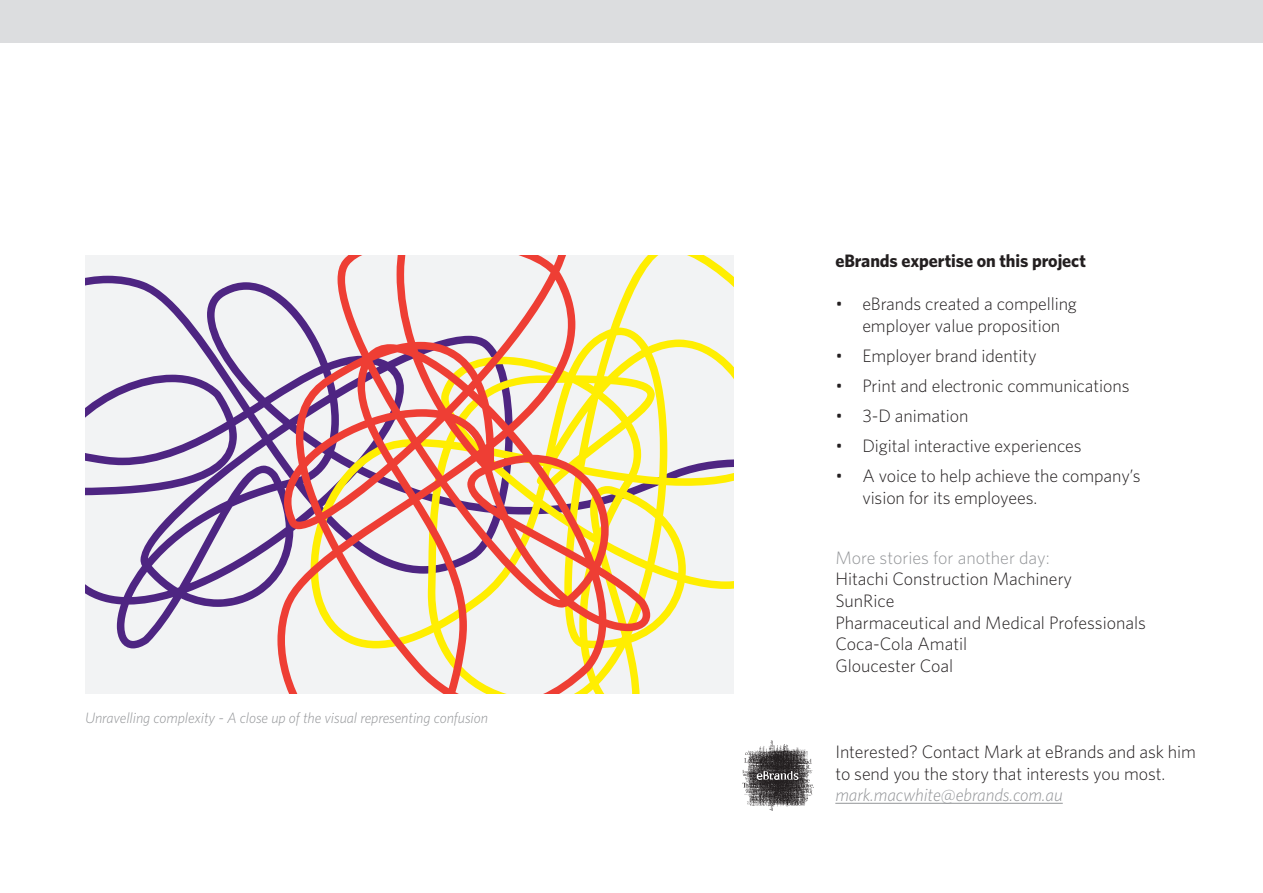
<style>
.page{position:relative;width:1263px;height:893px;background:#fff}
.page>*{position:absolute;margin:0;border:0;box-sizing:border-box;transform-origin:0 0}
.t1{font:300 18px/21.6px "Whitney";letter-spacing:-.005em;color:#231f20}
.t2{font:700 18px "Whitney";letter-spacing:-.005em;color:#231f20}
.t3{font:300 18px "Whitney";color:#939598}
.t4{font:italic 300 15px "Whitney";letter-spacing:-.005em;color:#939598}
.s1{font-style:italic;color:#939598}
</style>
<div class="page">
<hr style="left:835px;top:803px;width:228px;height:1px;background:#939598">
<div style="left:0;top:0;width:1263px;height:43px;background:#dcdddf"></div>
<div style="left:85px;top:255px;width:648px;height:439px;background:#f2f3f4"></div>
<svg style="left:85px;top:276px;width:192px;height:372px"></svg>
<svg style="left:650px;top:255px;width:83px;height:379px"></svg>
<svg style="left:277px;top:255px;width:373px;height:439px"></svg>
<img style="left:742px;top:740px;width:71px;height:70px">
<p class="t4" style="left:85px;top:708px;width:404px">Unravelling complexity - A close up of the visual representing confusion</p>
<p class="t2" style="left:835px;top:248px;width:252px">eBrands expertise on this project</p>
<p class="t1" style="left:835px;top:292px;width:243px;text-align:center">• eBrands created a compelling employer value proposition</p>
<p class="t1" style="left:835px;top:344px;width:203px">• Employer brand identity</p>
<p class="t1" style="left:835px;top:374px;width:296px">• Print and electronic communications</p>
<p class="t1" style="left:835px;top:404px;width:135px">• 3-D animation</p>
<p class="t1" style="left:835px;top:434px;width:248px">• Digital interactive experiences</p>
<p class="t1" style="left:862px;top:464px;width:280px;text-indent:-27px">• A voice to help achieve the company’s vision for its employees.</p>
<p class="t3" style="left:835px;top:546px;width:216px">More stories for another day:</p>
<p class="t1" style="left:835px;top:568px;width:238px">Hitachi Construction Machinery</p>
<p class="t1" style="left:835px;top:589px;width:61px">SunRice</p>
<p class="t1" style="left:835px;top:611px;width:312px">Pharmaceutical and Medical Professionals</p>
<p class="t1" style="left:835px;top:633px;width:133px">Coca-Cola Amatil</p>
<p class="t1" style="left:835px;top:654px;width:119px">Gloucester Coal</p>
<p class="t1" style="left:835px;top:741px;width:362px">Interested? Contact Mark at eBrands and ask him to send you the story that interests you most. <span class="s1">mark.macwhite@ebrands.com.au</span></p>
</div>
